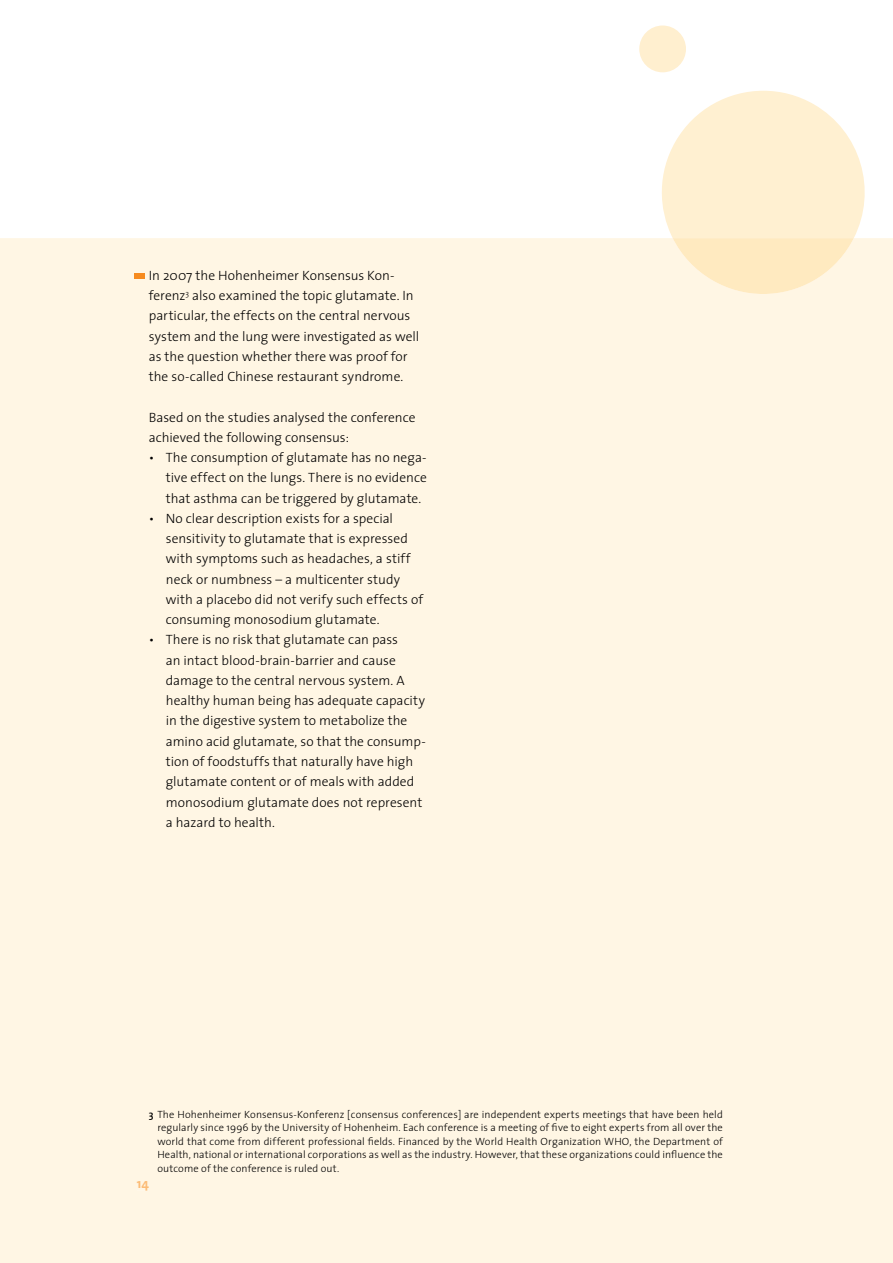
<style>
.page{position:relative;width:893px;height:1263px;background:#fff}
.page>*{position:absolute;margin:0;border:0;box-sizing:border-box;transform-origin:0 0}
.t1{font:300 13.5px/20.2px "The Sans";color:#000}
.t2{font:700 13.5px "The Sans";color:#f68b1f}
.t3{font:300 10.5px/13.5px "The Sans";letter-spacing:.015em;color:#000;text-align:justify}
.s1{font-weight:600}
</style>
<div class="page">
<div style="left:0;top:238px;width:893px;height:1025px;background:#fff6e4"></div>
<div style="left:137px;top:1181px;width:12px;height:9px;background:#fff6e4"></div>
<svg style="left:658px;top:91px;width:220px;height:203px"></svg>
<div style="left:639px;top:26px;width:47px;height:46px;background:#ffefcf;border-radius:50%"></div>
<div style="left:134px;top:273px;width:11px;height:6px;background:#f68b1f"></div>
<p class="t1" style="left:149px;top:265px;width:272px">In 2007 the Hohenheimer Konsensus Kon&shy;ferenz<sup>3</sup> also examined the topic glutamate. In particular, the effects on the central nervous system and the lung were investigated as well as the question whether there was proof for the so-called Chinese restaurant syndrome.</p>
<p class="t1" style="left:149px;top:407px;width:268px">Based on the studies analysed the conference achieved the following consensus:</p>
<p class="t1" style="left:166px;top:447px;width:263px;text-align:justify;text-indent:-17px">• The consumption of glutamate has no nega&shy;tive effect on the lungs. There is no evidence that asthma can be triggered by glutamate.</p>
<p class="t1" style="left:166px;top:508px;width:259px;text-indent:-17px">• No clear description exists for a special sensitivity to glutamate that is expressed with symptoms such as headaches, a stiff neck or numbness – a multicenter study with a placebo did not verify such effects of consuming monosodium glutamate.</p>
<p class="t1" style="left:166px;top:629px;width:261px;text-indent:-17px">• There is no risk that glutamate can pass<br>an intact blood-brain-barrier and cause damage to the central nervous system. A healthy human being has adequate capacity in the digestive system to metabolize the amino acid glutamate, so that the consump&shy;tion of foodstuffs that naturally have high glutamate content or of meals with added monosodium glutamate does not represent a hazard to health.</p>
<p class="t3" style="left:157px;top:1107px;width:567px;text-indent:-9px"><span class="s1">3</span> The Hohenheimer Konsensus-Konferenz [consensus conferences] are independent experts meetings that have been held regularly since 1996 by the University of Hohenheim. Each conference is a meeting of five to eight experts from all over the world that come from different professional fields. Financed by the World Health Organization WHO, the Department of Health, national or international corporations as well as the industry. However, that these organizations could influence the outcome of the conference is ruled out.</p>
<p class="t2" style="left:137px;top:1172px;width:14px">14</p>
</div>
